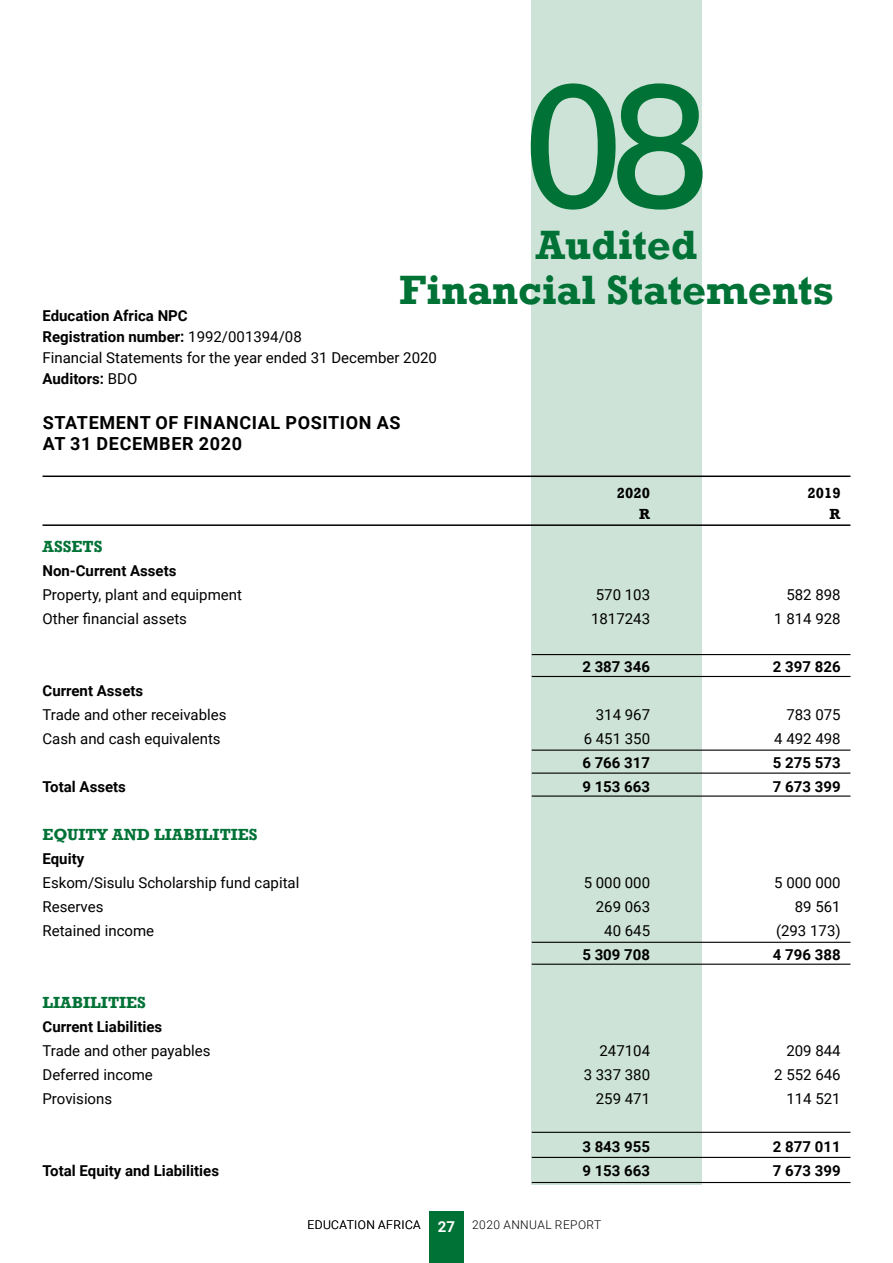
<style>
.page{position:relative;width:893px;height:1263px;background:#fff}
.page>*{position:absolute;margin:0;border:0;box-sizing:border-box;transform-origin:0 0}
.t1{font:180px "Rockwell";color:#007236}
.t2{font:700 42px/45px "Rockwell";color:#007236;text-align:center}
.t3{font:700 18px/21px "Roboto";letter-spacing:.035em;color:#000}
.t4{font:700 16.5px "Rockwell";color:#007236}
.t5{font:15px/21px "Roboto";color:#000}
.t6{font:700 15px "Roboto";color:#000}
.t7{font:700 15px "Rockwell";color:#000}
.t8{font:300 12px "Roboto";letter-spacing:.035em;color:#000}
.s1{font-weight:700}
.s2{font-weight:700;font-size:15px;color:#fff}
</style>
<div class="page">
<div style="left:531px;top:0;width:171px;height:1184px;background:#cde3d7"></div>
<hr style="left:43px;top:475px;width:807px;height:2px;background:#000">
<hr style="left:43px;top:524px;width:807px;height:2px;background:#000">
<hr style="left:532px;top:772px;width:318px;height:2px;background:#000">
<hr style="left:532px;top:1157px;width:318px;height:1px;background:#000">
<hr style="left:532px;top:654px;width:318px;height:1px;background:#000">
<hr style="left:532px;top:942px;width:318px;height:1px;background:#000">
<hr style="left:532px;top:749px;width:318px;height:2px;background:#000">
<hr style="left:532px;top:1132px;width:318px;height:1px;background:#000">
<hr style="left:532px;top:795px;width:318px;height:2px;background:#000">
<hr style="left:532px;top:1182px;width:318px;height:1px;background:#000">
<hr style="left:532px;top:676px;width:318px;height:1px;background:#000">
<hr style="left:532px;top:964px;width:318px;height:1px;background:#000">
<div style="left:429px;top:1212px;width:34px;height:51px;background:#007236"></div>
<h1 class="t1" style="left:524px;top:43px;width:186px">08</h1>
<h2 class="t2" style="left:399px;top:222px;width:436px">Audited<br>Financial Statements</h2>
<p class="t5" style="left:43px;top:304px;width:396px"><span class="s1">Education Africa NPC<br>Registration number:</span> 1992/001394/08<br>Financial Statements for the year ended 31 December 2020<br><span class="s1">Auditors:</span> BDO</p>
<p class="t3" style="left:43px;top:411px;width:359px">Statement of Financial Position as at 31 December 2020</p>
<p class="t7" style="left:617px;top:483px;width:35px">2020</p>
<p class="t7" style="left:807px;top:483px;width:35px">2019</p>
<p class="t7" style="left:639px;top:505px;width:12px">R</p>
<p class="t7" style="left:830px;top:505px;width:12px">R</p>
<p class="t4" style="left:43px;top:536px;width:61px">Assets</p>
<p class="t6" style="left:43px;top:560px;width:136px">Non-Current Assets</p>
<p class="t5" style="left:43px;top:583px;width:201px">Property, plant and equipment</p>
<p class="t5" style="left:596px;top:583px;width:56px">570 103</p>
<p class="t5" style="left:786px;top:583px;width:56px">582 898</p>
<p class="t5" style="left:43px;top:607px;width:146px">Other financial assets</p>
<p class="t5" style="left:591px;top:607px;width:61px">1817243</p>
<p class="t5" style="left:774px;top:607px;width:68px">1 814 928</p>
<p class="t6" style="left:582px;top:656px;width:69px">2 387 346</p>
<p class="t6" style="left:773px;top:656px;width:69px">2 397 826</p>
<p class="t6" style="left:43px;top:680px;width:102px">Current Assets</p>
<p class="t5" style="left:43px;top:703px;width:185px">Trade and other receivables</p>
<p class="t5" style="left:596px;top:703px;width:56px">314 967</p>
<p class="t5" style="left:786px;top:703px;width:56px">783 075</p>
<p class="t5" style="left:43px;top:727px;width:180px">Cash and cash equivalents</p>
<p class="t5" style="left:584px;top:727px;width:68px">6 451 350</p>
<p class="t5" style="left:774px;top:727px;width:68px">4 492 498</p>
<p class="t6" style="left:582px;top:752px;width:69px">6 766 317</p>
<p class="t6" style="left:773px;top:752px;width:69px">5 275 573</p>
<p class="t6" style="left:43px;top:776px;width:85px">Total Assets</p>
<p class="t6" style="left:582px;top:776px;width:69px">9 153 663</p>
<p class="t6" style="left:773px;top:776px;width:69px">7 673 399</p>
<p class="t4" style="left:43px;top:824px;width:84px">Equity and</p>
<p class="t4" style="left:154px;top:824px;width:69px">Liabilitie</p>
<p class="t4" style="left:249px;top:824px;width:10px">s</p>
<p class="t6" style="left:43px;top:848px;width:43px">Equity</p>
<p class="t5" style="left:43px;top:871px;width:258px">Eskom/Sisulu Scholarship fund capital</p>
<p class="t5" style="left:584px;top:871px;width:68px">5 000 000</p>
<p class="t5" style="left:774px;top:871px;width:68px">5 000 000</p>
<p class="t5" style="left:43px;top:895px;width:62px">Reserves</p>
<p class="t5" style="left:596px;top:895px;width:56px">269 063</p>
<p class="t5" style="left:795px;top:895px;width:47px">89 561</p>
<p class="t5" style="left:43px;top:919px;width:113px">Retained income</p>
<p class="t5" style="left:604px;top:919px;width:47px">40 645</p>
<p class="t5" style="left:776px;top:919px;width:66px">(293 173)</p>
<p class="t6" style="left:582px;top:944px;width:69px">5 309 708</p>
<p class="t6" style="left:773px;top:944px;width:69px">4 796 388</p>
<p class="t4" style="left:43px;top:992px;width:69px">Liabilitie</p>
<p class="t4" style="left:137px;top:992px;width:10px">s</p>
<p class="t6" style="left:43px;top:1016px;width:121px">Current Liabilities</p>
<p class="t5" style="left:43px;top:1039px;width:169px">Trade and other payables</p>
<p class="t5" style="left:599px;top:1039px;width:52px">247104</p>
<p class="t5" style="left:786px;top:1039px;width:56px">209 844</p>
<p class="t5" style="left:43px;top:1063px;width:112px">Deferred income</p>
<p class="t5" style="left:584px;top:1063px;width:68px">3 337 380</p>
<p class="t5" style="left:774px;top:1063px;width:68px">2 552 646</p>
<p class="t5" style="left:43px;top:1087px;width:71px">Provisions</p>
<p class="t5" style="left:596px;top:1087px;width:56px">259 471</p>
<p class="t5" style="left:786px;top:1087px;width:56px">114 521</p>
<p class="t6" style="left:582px;top:1136px;width:69px">3 843 955</p>
<p class="t6" style="left:773px;top:1136px;width:69px">2 877 011</p>
<p class="t6" style="left:43px;top:1160px;width:178px">Total Equity and Liabilities</p>
<p class="t6" style="left:582px;top:1160px;width:69px">9 153 663</p>
<p class="t6" style="left:773px;top:1160px;width:69px">7 673 399</p>
<p class="t8" style="left:307px;top:1217px;width:295px">EDUCATION AFRICA <span class="s2">27</span> 2020 ANNUAL REPORT</p>
</div>
